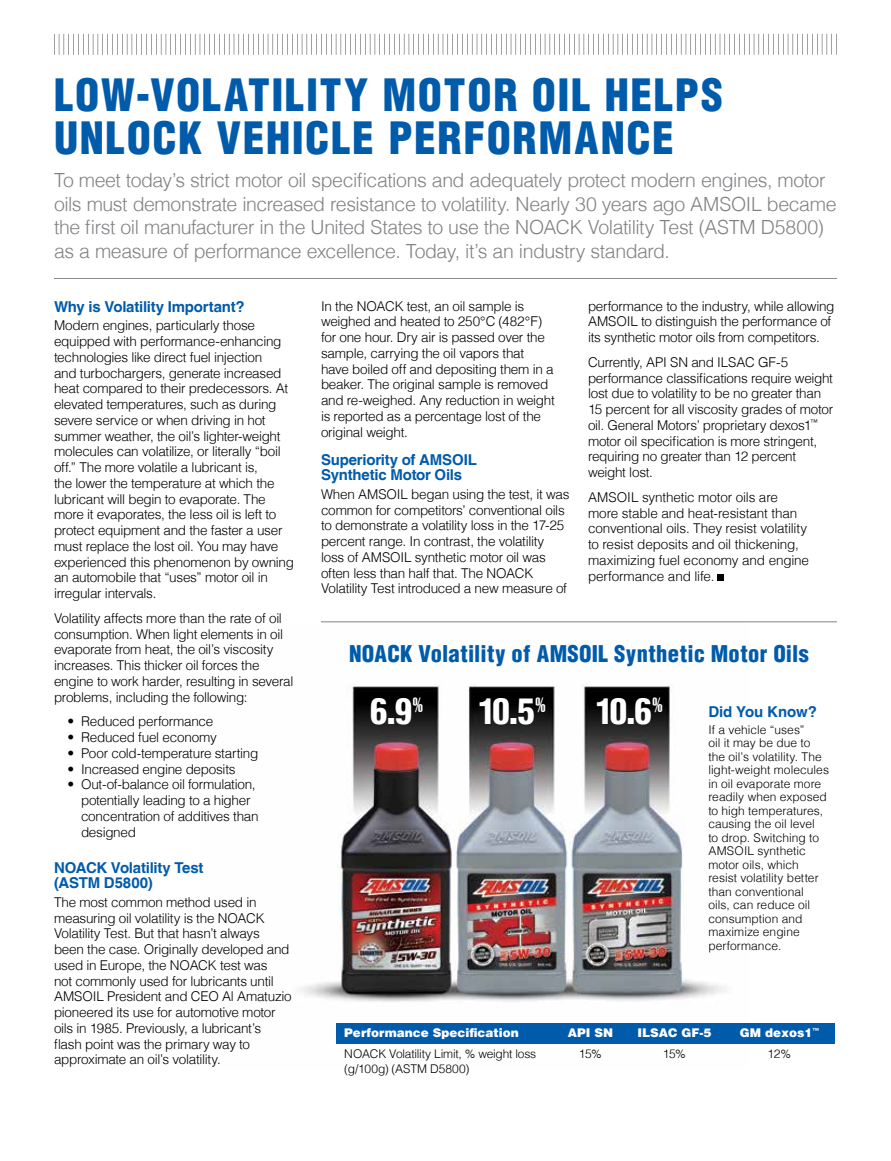
<style>
.page{position:relative;width:891px;height:1161px;background:#fff}
.page>*{position:absolute;margin:0;border:0;box-sizing:border-box;transform-origin:0 0}
.t1{font:900 condensed 43.5px/43.5px "Helvetica LT";letter-spacing:.035em;color:#005baa}
.t2{font:900 condensed 34.65px "Helvetica LT";color:#fff}
.t3{font:900 condensed 22.5px "Helvetica LT";letter-spacing:.01em;color:#005baa}
.t4{font:300 19.5px/23.4px "Helvetica LT";letter-spacing:-.025em;color:#808285}
.t5{font:700 15px/15px "Helvetica LT";letter-spacing:-.015em;color:#005baa}
.t6{font:300 13.5px/15.8px "Helvetica LT";letter-spacing:-.02em;color:#000}
.t7{font:300 12px/13.5px "Helvetica LT";letter-spacing:.005em;color:#000}
.t8{font:900 12px "Helvetica LT";color:#fff}
.t9{font:300 12px "Helvetica LT";letter-spacing:-.015em;color:#000}
</style>
<div class="page">
<img style="left:299px;top:685px;width:428px;height:317px">
<div style="left:718px;top:574px;width:6px;height:7px;background:#000"></div>
<hr style="left:54px;top:278px;width:783px;height:1px;background:#000">
<svg style="left:54px;top:34px;width:783px;height:21px"></svg>
<div style="left:336px;top:1023px;width:498px;height:21px;background:#005baa"></div>
<hr style="left:321px;top:622px;width:516px;height:1px;background:#000">
<h1 class="t1" style="left:54px;top:73px;width:169px">LOW-VOLATILIT</h1>
<h1 class="t1" style="left:54px;top:73px;width:668px;text-indent:290px">Y MOTOR OIL HELPS<br>UNLOCK VEHICLE PERFORMANCE</h1>
<p class="t4" style="left:54px;top:169px;width:784px">To meet today’s strict motor oil specifications and adequately protect modern engines, motor oils must demonstrate increased resistance to volatility. Nearly 30 years ago AMSOIL became the first oil manufacturer in the United States to use the NOACK Volatility Test (ASTM D5800) as a measure of performance excellence. Today, it’s an industry standard.</p>
<p class="t5" style="left:54px;top:299px;width:192px">Why is Volatility Important?</p>
<p class="t6" style="left:54px;top:318px;width:242px">Modern engines, particularly those equipped with performance-enhancing technologies like direct fuel injection<br>and turbochargers, generate increased heat compared to their predecessors. At elevated temperatures, such as during severe service or when driving in hot summer weather, the oil’s lighter-weight molecules can volatilize, or literally “boil off.” The more volatile a lubricant is,<br>the lower the temperature at which the lubricant will begin to evaporate. The more it evaporates, the less oil is left to protect equipment and the faster a user must replace the lost oil. You may have experienced this phenomenon by owning an automobile that “uses” motor oil in irregular intervals.</p>
<p class="t6" style="left:54px;top:610px;width:241px">Volatility affects more than the rate of oil consumption. When light elements in oil evaporate from heat, the oil’s viscosity increases. This thicker oil forces the engine to work harder, resulting in several problems, including the following:</p>
<p class="t6" style="left:68px;top:714px;width:147px">• Reduced performance</p>
<p class="t6" style="left:68px;top:729px;width:151px">• Reduced fuel economy</p>
<p class="t6" style="left:68px;top:745px;width:192px">• Poor cold-temperature starting</p>
<p class="t6" style="left:68px;top:761px;width:170px">• Increased engine deposits</p>
<p class="t6" style="left:81px;top:777px;width:179px;text-indent:-14px">• Out-of-balance oil formulation, potentially leading to a higher concentration of additives than designed</p>
<p class="t5" style="left:54px;top:860px;width:151px">NOACK Volatility Test (ASTM D5800)</p>
<p class="t6" style="left:54px;top:894px;width:239px">The most common method used in measuring oil volatility is the NOACK Volatility Test. But that hasn’t always been the case. Originally developed and used in Europe, the NOACK test was<br>not commonly used for lubricants until AMSOIL President and CEO Al Amatuzio pioneered its use for automotive motor oils in 1985. Previously, a lubricant’s flash point was the primary way to approximate an oil’s volatility.</p>
<p class="t6" style="left:321px;top:298px;width:235px">In the NOACK test, an oil sample is weighed and heated to 250°C (482°F) for one hour. Dry air is passed over the sample, carrying the oil vapors that have boiled off and depositing them in a beaker. The original sample is removed and re-weighed. Any reduction in weight is reported as a percentage lost of the original weight.</p>
<p class="t5" style="left:321px;top:452px;width:157px">Superiority of AMSOIL<br>Synthetic Motor Oils</p>
<p class="t6" style="left:321px;top:486px;width:250px">When AMSOIL began using the test, it was common for competitors’ conventional oils to demonstrate a volatility loss in the 17-25 percent range. In contrast, the volatility loss of AMSOIL synthetic motor oil was often less than half that. The NOACK Volatility Test introduced a new measure of</p>
<p class="t6" style="left:588px;top:298px;width:248px">performance to the industry, while allowing<br>AMSOIL to distinguish the performance of its synthetic motor oils from competitors.</p>
<p class="t6" style="left:588px;top:354px;width:247px">Currently, API SN and ILSAC GF-5 performance classifications require weight lost due to volatility to be no greater than 15 percent for all viscosity grades of motor oil. General Motors’ proprietary dexos1<sup>™ </sup>motor oil specification is more stringent, requiring no greater than 12 percent weight lost.</p>
<p class="t6" style="left:588px;top:489px;width:223px">AMSOIL synthetic motor oils are more stable and heat-resistant than conventional oils. They resist volatility to resist deposits and oil thickening, maximizing fuel economy and engine performance and life.</p>
<h3 class="t3" style="left:349px;top:639px;width:461px">NOACK VOLATILITY OF AMSOIL SYNTHETIC MOTOR OILS</h3>
<h2 class="t2" style="left:370px;top:689px;width:54px">6.9<sup>%</sup></h2>
<h2 class="t2" style="left:478px;top:689px;width:69px">10.5<sup>%</sup></h2>
<h2 class="t2" style="left:596px;top:689px;width:69px">10.6<sup>%</sup></h2>
<p class="t5" style="left:708px;top:704px;width:110px">Did You Know?</p>
<p class="t7" style="left:708px;top:723px;width:122px">If a vehicle “uses”<br>oil it may be due to the oil’s volatility. The light-weight molecules in oil evaporate more readily when exposed to high temperatures, causing the oil level<br>to drop. Switching to<br>AMSOIL synthetic motor oils, which resist volatility better than conventional<br>oils, can reduce oil consumption and maximize engine performance.</p>
<p class="t8" style="left:344px;top:1025px;width:176px">Performance Specification</p>
<p class="t8" style="left:568px;top:1025px;width:47px">API SN</p>
<p class="t8" style="left:637px;top:1025px;width:76px">ILSAC GF-5</p>
<p class="t8" style="left:740px;top:1025px;width:81px">GM dexos1<sup>™</sup></p>
<p class="t9" style="left:344px;top:1046px;width:193px">NOACK Volatility Limit, % weight loss</p>
<p class="t7" style="left:579px;top:1047px;width:25px">15%</p>
<p class="t7" style="left:663px;top:1047px;width:25px">15%</p>
<p class="t7" style="left:768px;top:1047px;width:25px">12%</p>
<p class="t7" style="left:344px;top:1062px;width:127px">(g/100g) (ASTM D5800)</p>
</div>
